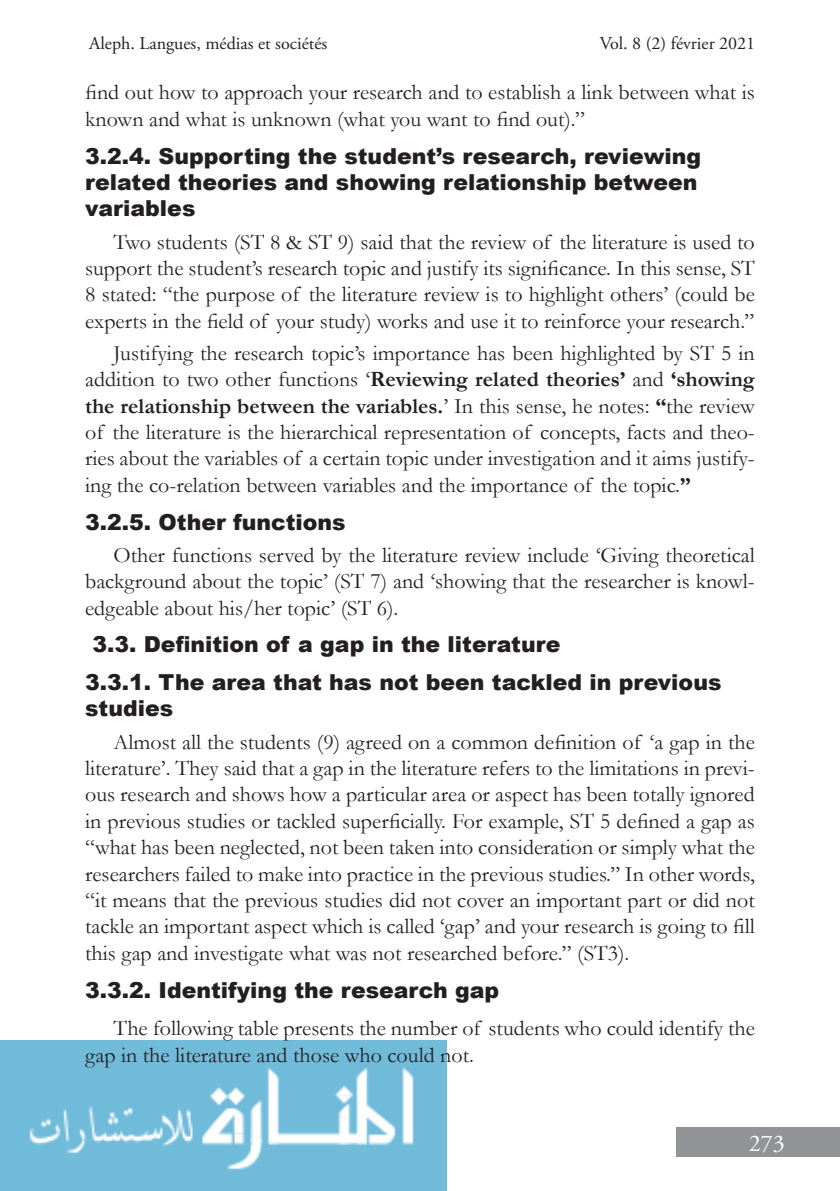
<style>
.page{position:relative;width:840px;height:1191px;background:#fff}
.page>*{position:absolute;margin:0;border:0;box-sizing:border-box;transform-origin:0 0}
.t1{font:24px "Adobe Garamond Pro";color:#fff}
.Normal-fr{font:22px/26.4px "Garamond";color:#231f20;text-align:justify}
.Titre_2{font:900 22px/26.4px "Arial";color:#231f20}
.t2{font:18px "Adobe Garamond Pro";color:#231f20}
.s1{font-weight:700}
</style>
<div class="page">
<img style="left:0;top:1041px;width:446px;height:150px">
<div style="left:676px;top:1127px;width:163px;height:30px;background:#919396"></div>
<p class="t2" style="left:89px;top:33px;width:239px">Aleph. Langues, médias et sociétés</p>
<p class="t2" style="left:599px;top:33px;width:157px">Vol. 8 (2) février 2021</p>
<p class="Normal-fr" style="left:85px;top:79px;width:670px">find out how to approach your research and to establish a link between what is known and what is unknown (what you want to find out).”</p>
<p class="Titre_2" style="left:85px;top:142px;width:617px">3.2.4. Supporting the student’s research, reviewing related theories and showing relationship between variables</p>
<p class="Normal-fr" style="left:85px;top:228px;width:671px;text-indent:28px">Two students (ST 8 &amp; ST 9) said that the review of the literature is used to support the student’s research topic and justify its significance. In this sense, ST 8 stated: “the purpose of the literature review is to highlight others’ (could be experts in the field of your study) works and use it to reinforce your research.”</p>
<p class="Normal-fr" style="left:85px;top:339px;width:671px;text-indent:28px">Justifying the research topic’s importance has been highlighted by ST 5 in addition to two other functions ‘<span class="s1">Reviewing related theories’</span> and <span class="s1">‘showing the relationship between the variables.</span>’ In this sense, he notes: <span class="s1">“</span>the review of the literature is the hierarchical representation of concepts, facts and theo&shy;ries about the variables of a certain topic under investigation and it aims justify&shy;ing the co-relation between variables and the importance of the topic.<span class="s1">”</span></p>
<p class="Titre_2" style="left:85px;top:508px;width:262px">3.2.5. Other functions</p>
<p class="Normal-fr" style="left:85px;top:541px;width:671px;text-indent:28px">Other functions served by the literature review include ‘Giving theoretical background about the topic’ (ST 7) and ‘showing that the researcher is knowl&shy;edgeable about his/her topic’ (ST 6).</p>
<p class="Titre_2" style="left:92px;top:630px;width:469px">3.3. Definition of a gap in the literature</p>
<p class="Titre_2" style="left:85px;top:668px;width:637px">3.3.1. The area that has not been tackled in previous studies</p>
<p class="Normal-fr" style="left:85px;top:728px;width:670px;text-indent:28px">Almost all the students (9) agreed on a common definition of ‘a gap in the literature’. They said that a gap in the literature refers to the limitations in previ&shy;ous research and shows how a particular area or aspect has been totally ignored in previous studies or tackled superficially. For example, ST 5 defined a gap as “what has been neglected, not been taken into consideration or simply what the researchers failed to make into practice in the previous studies.” In other words, “it means that the previous studies did not cover an important part or did not tackle an important aspect which is called ‘gap’ and your research is going to fill this gap and investigate what was not researched before.” (ST3).</p>
<p class="Titre_2" style="left:85px;top:975px;width:415px">3.3.2. Identifying the research gap</p>
<p class="Normal-fr" style="left:85px;top:1015px;width:671px;text-indent:28px">The following table presents the number of students who could identify the gap in the literature and those who could not.</p>
<p class="t1" style="left:748px;top:1128px;width:37px">273</p>
</div>
